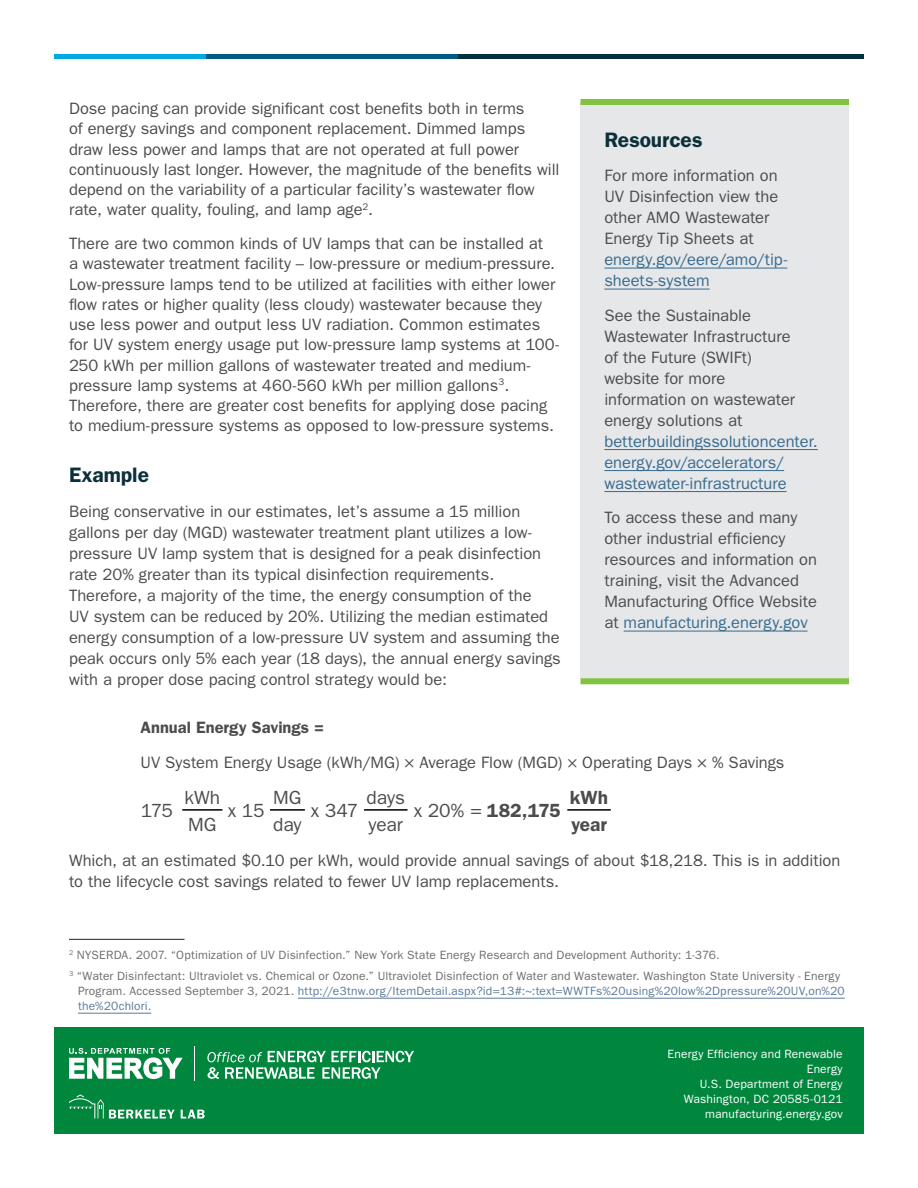
<style>
.page{position:relative;width:918px;height:1188px;background:#fff}
.page>*{position:absolute;margin:0;border:0;box-sizing:border-box;transform-origin:0 0}
.Subhead{font:600 21px "Franklin Gothic";letter-spacing:-.005em;color:#0c303b}
.Body_Text{font:19.05px "Franklin Gothic";letter-spacing:-.005em;color:#4b4c4d}
.Body_Text-2{font:600 19.05px "Franklin Gothic";color:#4b4c4d}
.Body_Text-3{font:16.5px/21px "Franklin Gothic";color:#4b4c4d}
.Body_Text-4{font:600 16.5px "Franklin Gothic";letter-spacing:.005em;color:#4b4c4d}
.Footnotes{font:12px/15px "Franklin Gothic";letter-spacing:.015em;color:#6c6d70}
.Body_Text-5{font:12px/15px "Franklin Gothic";letter-spacing:.015em;color:#fff;text-align:right}
.s1{color:#376b8f}
.s2{font-weight:400}
.s3{color:#5b7b9c}
</style>
<div class="page">
<div style="left:54px;top:1028px;width:810px;height:106px;background:#00873d"></div>
<div style="left:580px;top:102px;width:269px;height:577px;background:#e6e7e9"></div>
<div style="left:580px;top:99px;width:269px;height:6px;background:#81c340"></div>
<div style="left:580px;top:678px;width:269px;height:6px;background:#81c340"></div>
<hr style="left:604px;top:268px;width:183px;height:1px;background:#376b8f">
<hr style="left:604px;top:289px;width:106px;height:1px;background:#376b8f">
<hr style="left:604px;top:449px;width:214px;height:1px;background:#376b8f">
<hr style="left:604px;top:470px;width:180px;height:1px;background:#376b8f">
<hr style="left:604px;top:491px;width:183px;height:1px;background:#376b8f">
<hr style="left:624px;top:631px;width:184px;height:1px;background:#376b8f">
<hr style="left:182px;top:809px;width:40px;height:2px;background:#231f20">
<hr style="left:270px;top:809px;width:35px;height:2px;background:#231f20">
<hr style="left:364px;top:809px;width:44px;height:2px;background:#231f20">
<hr style="left:567px;top:809px;width:44px;height:2px;background:#231f20">
<svg style="left:207px;top:1051px;width:207px;height:28px"></svg>
<svg style="left:69px;top:1048px;width:114px;height:31px"></svg>
<hr style="left:194px;top:1046px;width:1px;height:35px;background:#fff">
<hr style="left:457px;top:54px;width:407px;height:4px;background:#01313c">
<hr style="left:206px;top:54px;width:251px;height:4px;background:#005b82">
<hr style="left:54px;top:54px;width:152px;height:4px;background:#00a9e0">
<svg style="left:69px;top:1094px;width:106px;height:25px"></svg>
<svg style="left:181px;top:1110px;width:24px;height:9px"></svg>
<hr style="left:298px;top:998px;width:547px;height:1px;background:#5b7b9c">
<hr style="left:78px;top:1013px;width:73px;height:1px;background:#5b7b9c">
<hr style="left:69px;top:939px;width:115px;height:1px;background:#231f20">
<p class="Body_Text-3" style="left:69px;top:98px;width:492px;line-height:20.2px">Dose pacing can provide significant cost benefits both in terms<br>of energy savings and component replacement. Dimmed lamps draw less power and lamps that are not operated at full power continuously last longer. However, the magnitude of the benefits will depend on the variability of a particular facility’s wastewater flow rate, water quality, fouling, and lamp age<sup>2</sup>.</p>
<p class="Body_Text-3" style="left:69px;top:233px;width:492px;line-height:20.2px">There are two common kinds of UV lamps that can be installed at<br>a wastewater treatment facility – low-pressure or medium-pressure.<br>Low-pressure lamps tend to be utilized at facilities with either lower flow rates or higher quality (less cloudy) wastewater because they use less power and output less UV radiation. Common estimates for UV system energy usage put low-pressure lamp systems at 100- 250 kWh per million gallons of wastewater treated and medium&shy;pressure lamp systems at 460-560 kWh per million gallons<sup>3</sup>.<br>Therefore, there are greater cost benefits for applying dose pacing to medium-pressure systems as opposed to low-pressure systems.</p>
<p class="Subhead" style="left:69px;top:463px;width:82px">Example</p>
<p class="Body_Text-3" style="left:69px;top:500px;width:493px">Being conservative in our estimates, let’s assume a 15 million gallons per day (MGD) wastewater treatment plant utilizes a low&shy;pressure UV lamp system that is designed for a peak disinfection rate 20% greater than its typical disinfection requirements.<br>Therefore, a majority of the time, the energy consumption of the<br>UV system can be reduced by 20%. Utilizing the median estimated energy consumption of a low-pressure UV system and assuming the peak occurs only 5% each year (18 days), the annual energy savings with a proper dose pacing control strategy would be:</p>
<p class="Subhead" style="left:604px;top:127px;width:100px">Resources</p>
<p class="Body_Text-3" style="left:604px;top:165px;width:184px">For more information on<br>UV Disinfection view the other AMO Wastewater<br>Energy Tip Sheets at <span class="s1">energy.gov/eere/amo/tip&shy;sheets-system</span></p>
<p class="Body_Text-3" style="left:604px;top:304px;width:215px">See the Sustainable<br>Wastewater Infrastructure<br>of the Future (SWIFt)<br>website for more<br>information on wastewater energy solutions at <span class="s1">betterbuildingssolutioncenter. energy.gov/accelerators/ wastewater-infrastructure</span></p>
<p class="Body_Text-3" style="left:604px;top:507px;width:214px">To access these and many other industrial efficiency resources and information on training, visit the Advanced<br>Manufacturing Office Website at <span class="s1">manufacturing.energy.gov</span></p>
<p class="Body_Text-4" style="left:140px;top:718px;width:185px">Annual Energy Savings =</p>
<p class="Body_Text-3" style="left:140px;top:751px;width:646px">UV System Energy Usage (kWh/MG) × Average Flow (MGD) × Operating Days × % Savings</p>
<p class="Body_Text" style="left:141px;top:800px;width:34px">175</p>
<p class="Body_Text" style="left:273px;top:787px;width:30px">MG</p>
<p class="Body_Text" style="left:273px;top:813px;width:30px">day</p>
<p class="Body_Text" style="left:184px;top:787px;width:37px">kWh</p>
<p class="Body_Text" style="left:188px;top:813px;width:30px">MG</p>
<p class="Body_Text" style="left:367px;top:787px;width:40px">days</p>
<p class="Body_Text" style="left:369px;top:813px;width:36px">year</p>
<p class="Body_Text-2" style="left:570px;top:786px;width:40px">kWh</p>
<p class="Body_Text-2" style="left:571px;top:813px;width:37px">year</p>
<p class="Body_Text" style="left:311px;top:800px;width:49px">x 347</p>
<p class="Body_Text-2" style="left:414px;top:799px;width:148px"><span class="s2">x 20% =</span> 182,175</p>
<p class="Body_Text" style="left:228px;top:800px;width:38px">x 15</p>
<p class="Body_Text-3" style="left:69px;top:849px;width:773px">Which, at an estimated $0.10 per kWh, would provide annual savings of about $18,218. This is in addition to the lifecycle cost savings related to fewer UV lamp replacements.</p>
<p class="Footnotes" style="left:69px;top:947px;width:652px"><sup>2</sup> NYSERDA. 2007. “Optimization of UV Disinfection.” New York State Energy Research and Development Authority: 1-376.</p>
<p class="Footnotes" style="left:78px;top:968px;width:768px;text-indent:-9px"><sup>3</sup> “Water Disinfectant: Ultraviolet vs. Chemical or Ozone.” Ultraviolet Disinfection of Water and Wastewater. Washington State University - Energy<br>Program. Accessed September 3, 2021. <span class="s3">http://e3tnw.org/ItemDetail.aspx?id=13#:~:text=WWTFs%20using%20low%2Dpressure%20UV,on%20 the%20chlori.</span></p>
<p class="Body_Text-5" style="left:668px;top:1046px;width:177px">Energy Efficiency and Renewable<br>Energy</p>
<p class="Body_Text-5" style="left:700px;top:1076px;width:144px">U.S. Department of Energy</p>
<p class="Body_Text-5" style="left:684px;top:1091px;width:161px">Washington, DC 20585-0121</p>
<p class="Body_Text-5" style="left:705px;top:1106px;width:139px">manufacturing.energy.gov</p>
</div>
